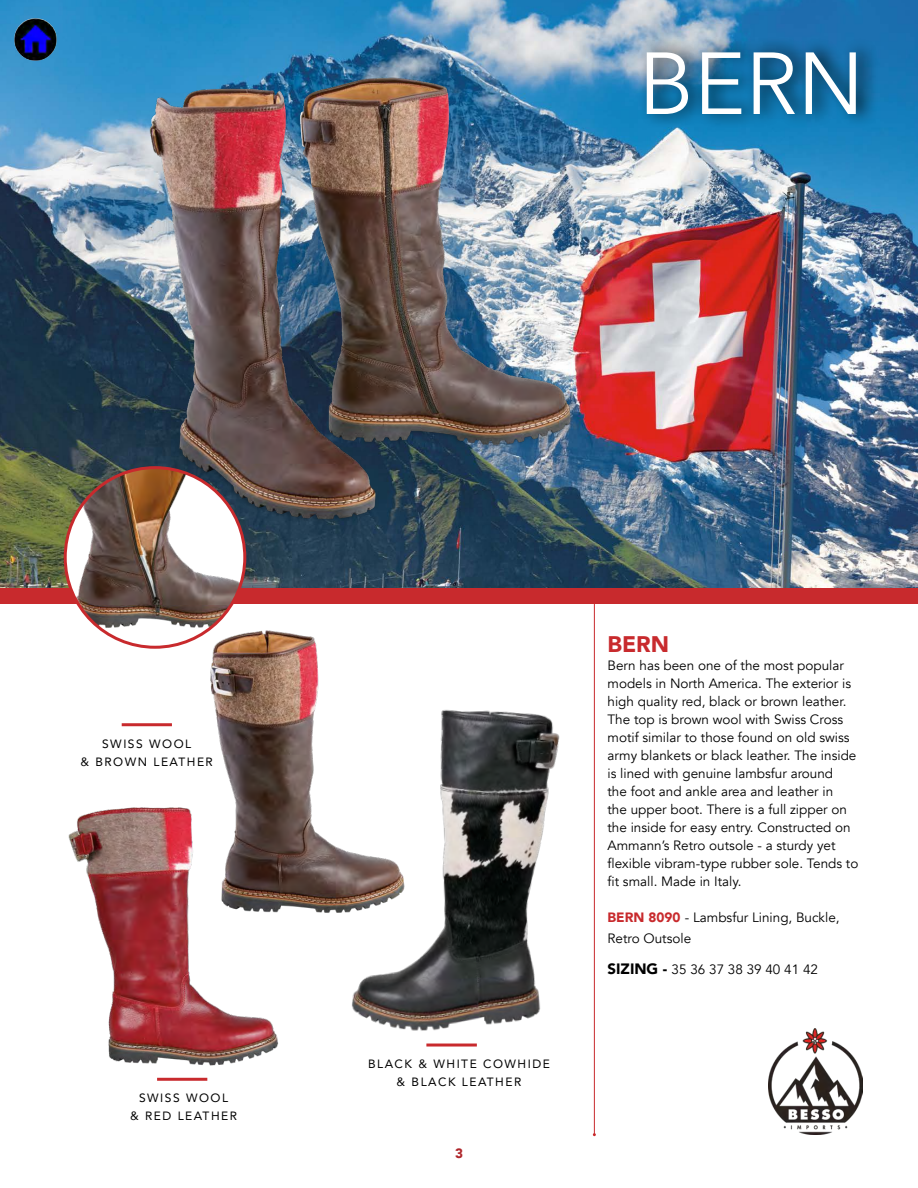
<style>
.page{position:relative;width:918px;height:1188px;background:#fff}
.page>*{position:absolute;margin:0;border:0;box-sizing:border-box;transform-origin:0 0}
.t1{font:87px "Avenir Next";color:#fff}
.Boot_Line_Subtitle_before_copy_red{font:900 22.5px "Avenir";color:#c82a2d}
.Boot_Line_main_description{font:13.5px/18px "Avenir";color:#000}
.Boot_Line_stock_number_and_description{font:13.5px/21px "Avenir";color:#000}
.t2{font:900 13.5px "Avenir";color:#af262b}
.Boot_color_combo_names{font:12px "Avenir";letter-spacing:.125em;color:#000}
.s1{font-weight:900;color:#c82a2d}
.s2{font-weight:900;font-size:15px}
</style>
<div class="page">
<img style="left:0;top:0;width:918px;height:589px">
<img style="left:144px;top:49px;width:433px;height:492px">
<div style="left:638px;top:37px;width:240px;height:92px;background:#000;opacity:.75"></div>
<div style="left:0;top:589px;width:918px;height:15px;background:#c82a2d"></div>
<hr style="left:594px;top:598px;width:1px;height:537px;background:#c82a2d">
<img style="left:769px;top:1028px;width:94px;height:107px">
<img style="left:198px;top:629px;width:128px;height:284px">
<hr style="left:122px;top:723px;width:50px;height:3px;background:#c82a2d">
<hr style="left:157px;top:1078px;width:50px;height:3px;background:#c82a2d">
<img style="left:68px;top:802px;width:242px;height:264px">
<div style="left:65px;top:468px;width:180px;height:179px;background:#fff;border-radius:50%"></div>
<img style="left:65px;top:468px;width:180px;height:161px">
<hr style="left:426px;top:1044px;width:51px;height:3px;background:#c82a2d">
<img style="left:326px;top:709px;width:234px;height:335px">
<img style="left:10px;top:14px;width:51px;height:51px">
<p class="t1" style="left:639px;top:10px;width:227px">BERN</p>
<p class="Boot_color_combo_names" style="left:102px;top:734px;width:91px">SWISS WOOL</p>
<p class="Boot_color_combo_names" style="left:80px;top:752px;width:134px">&amp; BROWN LEATHER</p>
<p class="Boot_color_combo_names" style="left:139px;top:1089px;width:91px">SWISS WOOL</p>
<p class="Boot_color_combo_names" style="left:130px;top:1107px;width:109px">&amp; RED LEATHER</p>
<p class="Boot_color_combo_names" style="left:368px;top:1054px;width:183px">BLACK &amp; WHITE COWHIDE</p>
<p class="Boot_color_combo_names" style="left:397px;top:1072px;width:126px">&amp; BLACK LEATHER</p>
<p class="t2" style="left:455px;top:1142px;width:9px">3</p>
<p class="Boot_Line_Subtitle_before_copy_red" style="left:608px;top:625px;width:63px">BERN</p>
<p class="Boot_Line_main_description" style="left:608px;top:656px;width:252px">Bern has been one of the most popular models in North America. The exterior is high quality red, black or brown leather.<br>The top is brown wool with Swiss Cross motif similar to those found on old swiss army blankets or black leather. The inside is lined with genuine lambsfur around<br>the foot and ankle area and leather in<br>the upper boot. There is a full zipper on the inside for easy entry. Constructed on Ammann’s Retro outsole - a sturdy yet flexible vibram-type rubber sole. Tends to fit small. Made in Italy.</p>
<p class="Boot_Line_stock_number_and_description" style="left:607px;top:907px;width:234px"><span class="s1">BERN 8090</span> - Lambsfur Lining, Buckle,<br>Retro Outsole</p>
<p class="Boot_Line_stock_number_and_description" style="left:608px;top:959px;width:212px"><span class="s2">SIZING -</span> 35 36 37 38 39 40 41 42</p>
</div>
